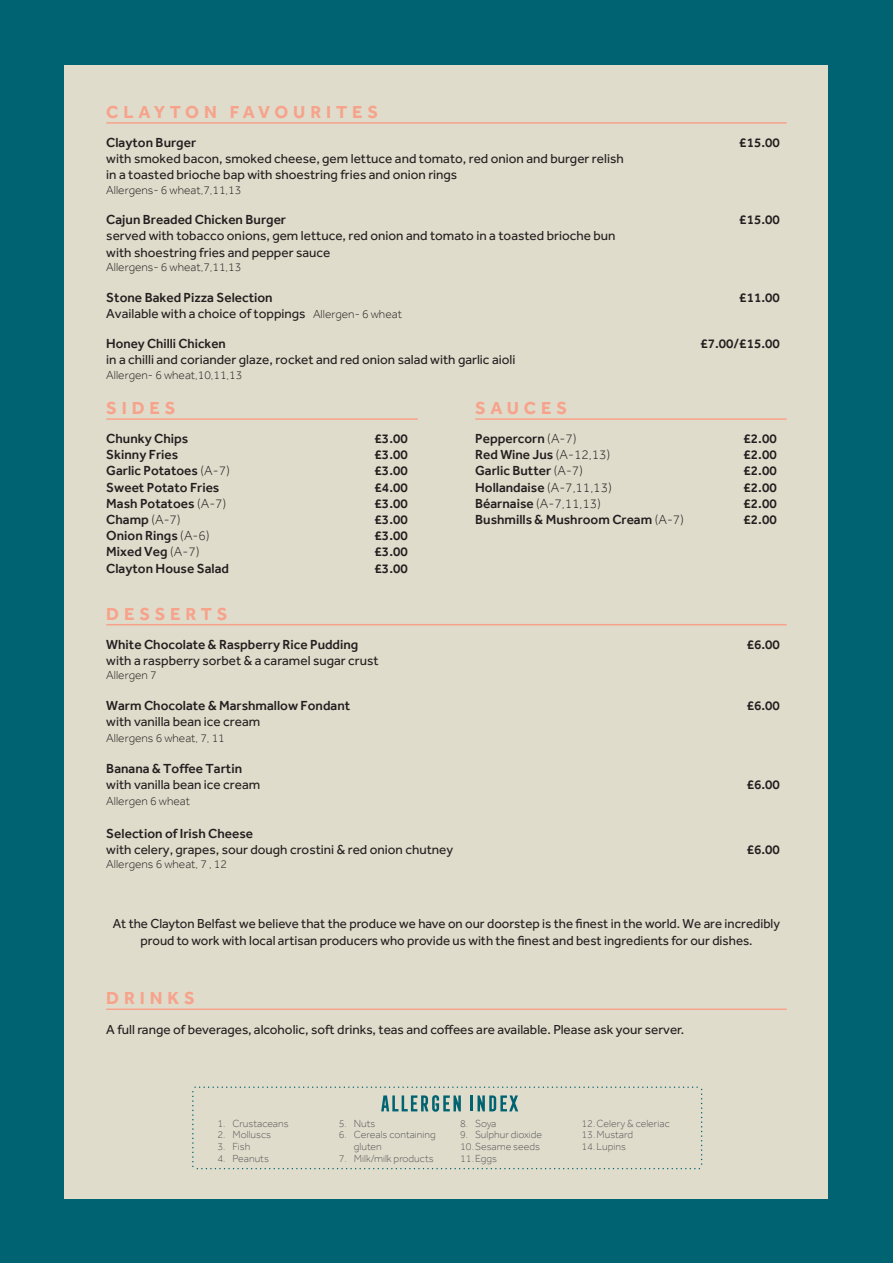
<style>
.page{position:relative;width:893px;height:1263px;background:#006372}
.page>*{position:absolute;margin:0;border:0;box-sizing:border-box;transform-origin:0 0}
.t1{font:700 18px "Effra";letter-spacing:.27em;color:#f7a38c}
.des{font:13.5px/16.5px "Effra";color:#231f20;text-align:center}
.des-2{font:500 13.5px "Effra";color:#231f20}
.des-3{font:300 13.5px "Effra";color:#231f20}
.des-4{font:300 12px "Effra";color:#231f20}
.t2{font:300 10.5px/11.7px "Effra";color:#57585a}
.s1{font-weight:300;font-size:12px}
.s2{font-weight:300}
.s3{font-weight:500}
</style>
<div class="page">
<div style="left:65px;top:65px;width:763px;height:1133px;background:#e0dccb"></div>
<hr style="left:106px;top:122px;width:681px;height:2px;background:#f7a38c">
<hr style="left:106px;top:624px;width:681px;height:1px;background:#f7a38c">
<hr style="left:106px;top:1008px;width:681px;height:2px;background:#f7a38c">
<svg style="left:192px;top:1086px;width:510px;height:83px"></svg>
<hr style="left:106px;top:418px;width:312px;height:2px;background:#f7a38c">
<hr style="left:475px;top:418px;width:312px;height:2px;background:#f7a38c">
<p class="t1" style="left:106px;top:101px;width:273px">CLAYTON FAVOURITES</p>
<p class="des-2" style="left:106px;top:134px;width:91px">Clayton Burger</p>
<p class="des-2" style="left:739px;top:134px;width:42px">£15.00</p>
<p class="des" style="left:106px;top:150px;width:519px">with smoked bacon, smoked cheese, gem lettuce and tomato, red onion and burger relish</p>
<p class="des" style="left:106px;top:166px;width:353px">in a toasted brioche bap with shoestring fries and onion rings</p>
<p class="des-4" style="left:106px;top:183px;width:137px">Allergens- 6 wheat,7,11,13</p>
<p class="des-2" style="left:106px;top:212px;width:181px">Cajun Breaded Chicken Burger</p>
<p class="des-2" style="left:739px;top:212px;width:42px">£15.00</p>
<p class="des" style="left:106px;top:227px;width:511px">served with tobacco onions, gem lettuce, red onion and tomato in a toasted brioche bun</p>
<p class="des" style="left:106px;top:244px;width:226px">with shoestring fries and pepper sauce</p>
<p class="des-4" style="left:106px;top:260px;width:137px">Allergens- 6 wheat,7,11,13</p>
<p class="des-2" style="left:106px;top:289px;width:168px">Stone Baked Pizza Selection</p>
<p class="des-2" style="left:739px;top:289px;width:42px">£11.00</p>
<p class="des" style="left:106px;top:305px;width:297px">Available with a choice of toppings <span class="s1">Allergen- 6 wheat</span></p>
<p class="des-2" style="left:106px;top:336px;width:121px">Honey Chilli Chicken</p>
<p class="des-2" style="left:700px;top:336px;width:81px">£7.00/£15.00</p>
<p class="des" style="left:106px;top:351px;width:411px">in a chilli and coriander glaze, rocket and red onion salad with garlic aioli</p>
<p class="des-4" style="left:106px;top:368px;width:138px">Allergen- 6 wheat,10,11,13</p>
<p class="t1" style="left:106px;top:397px;width:71px">SIDES</p>
<p class="des-2" style="left:106px;top:430px;width:84px">Chunky Chips</p>
<p class="des-2" style="left:375px;top:430px;width:35px">£3.00</p>
<p class="des-2" style="left:106px;top:447px;width:74px">Skinny Fries</p>
<p class="des-2" style="left:375px;top:447px;width:35px">£3.00</p>
<p class="des-2" style="left:106px;top:463px;width:125px">Garlic Potatoes <span class="s2">(A-7)</span></p>
<p class="des-2" style="left:375px;top:463px;width:35px">£3.00</p>
<p class="des-2" style="left:106px;top:479px;width:115px">Sweet Potato Fries</p>
<p class="des-2" style="left:375px;top:479px;width:35px">£4.00</p>
<p class="des-2" style="left:106px;top:495px;width:122px">Mash Potatoes <span class="s2">(A-7)</span></p>
<p class="des-2" style="left:375px;top:495px;width:35px">£3.00</p>
<p class="des-2" style="left:106px;top:511px;width:76px">Champ <span class="s2">(A-7)</span></p>
<p class="des-2" style="left:375px;top:511px;width:35px">£3.00</p>
<p class="des-2" style="left:106px;top:528px;width:105px">Onion Rings <span class="s2">(A-6)</span></p>
<p class="des-2" style="left:375px;top:528px;width:35px">£3.00</p>
<p class="des-2" style="left:106px;top:544px;width:95px">Mixed Veg <span class="s2">(A-7)</span></p>
<p class="des-2" style="left:375px;top:544px;width:35px">£3.00</p>
<p class="des-2" style="left:106px;top:560px;width:124px">Clayton House Salad</p>
<p class="des-2" style="left:375px;top:560px;width:35px">£3.00</p>
<p class="t1" style="left:475px;top:397px;width:93px">SAUCES</p>
<p class="des-2" style="left:475px;top:430px;width:103px">Peppercorn <span class="s2">(A-7)</span></p>
<p class="des-2" style="left:743px;top:430px;width:35px">£2.00</p>
<p class="des-2" style="left:475px;top:447px;width:137px">Red Wine Jus <span class="s2">(A-12,13)</span></p>
<p class="des-2" style="left:743px;top:447px;width:35px">£2.00</p>
<p class="des-2" style="left:475px;top:463px;width:109px">Garlic Butter <span class="s2">(A-7)</span></p>
<p class="des-2" style="left:743px;top:463px;width:35px">£2.00</p>
<p class="des-2" style="left:475px;top:479px;width:138px">Hollandaise <span class="s2">(A-7,11,13)</span></p>
<p class="des-2" style="left:743px;top:479px;width:35px">£2.00</p>
<p class="des-3" style="left:475px;top:496px;width:127px"><span class="s3">Béarnaise</span> (A-7,11,13)</p>
<p class="des-2" style="left:743px;top:495px;width:35px">£2.00</p>
<p class="des-2" style="left:475px;top:511px;width:210px">Bushmills &amp; Mushroom Cream <span class="s2">(A-7)</span></p>
<p class="des-2" style="left:743px;top:511px;width:35px">£2.00</p>
<p class="t1" style="left:106px;top:603px;width:123px">DESSERTS</p>
<p class="des-2" style="left:106px;top:636px;width:254px">White Chocolate &amp; Raspberry Rice Pudding</p>
<p class="des-2" style="left:747px;top:636px;width:35px">£6.00</p>
<p class="des" style="left:106px;top:652px;width:274px">with a raspberry sorbet &amp; a caramel sugar crust</p>
<p class="des-4" style="left:106px;top:668px;width:52px">Allergen 7</p>
<p class="des-2" style="left:106px;top:697px;width:245px">Warm Chocolate &amp; Marshmallow Fondant</p>
<p class="des-2" style="left:747px;top:697px;width:35px">£6.00</p>
<p class="des" style="left:106px;top:713px;width:156px">with vanilla bean ice cream</p>
<p class="des-4" style="left:106px;top:731px;width:120px">Allergens 6 wheat, 7, 11</p>
<p class="des-2" style="left:106px;top:760px;width:137px">Banana &amp; Toffee Tartin</p>
<p class="des" style="left:106px;top:776px;width:156px">with vanilla bean ice cream</p>
<p class="des-2" style="left:747px;top:776px;width:35px">£6.00</p>
<p class="des-4" style="left:106px;top:794px;width:85px">Allergen 6 wheat</p>
<p class="des-2" style="left:106px;top:825px;width:148px">Selection of Irish Cheese</p>
<p class="des" style="left:106px;top:841px;width:348px">with celery, grapes, sour dough crostini &amp; red onion chutney</p>
<p class="des-2" style="left:747px;top:841px;width:35px">£6.00</p>
<p class="des-4" style="left:106px;top:857px;width:122px">Allergens 6 wheat, 7 , 12</p>
<p class="des" style="left:113px;top:915px;width:669px">At the Clayton Belfast we believe that the produce we have on our doorstep is the finest in the world. We are incredibly proud to work with local artisan producers who provide us with the finest and best ingredients for our dishes.</p>
<p class="t1" style="left:106px;top:987px;width:90px">DRINKS</p>
<p class="des" style="left:106px;top:1020px;width:579px">A full range of beverages, alcoholic, soft drinks, teas and coffees are available. Please ask your server.</p>
<p class="t2" style="left:218px;top:1117px;width:73px">1. Crustaceans</p>
<p class="t2" style="left:218px;top:1129px;width:55px">2. Molluscs</p>
<p class="t2" style="left:218px;top:1140px;width:34px">3. Fish</p>
<p class="t2" style="left:218px;top:1152px;width:53px">4. Peanuts</p>
<p class="t2" style="left:339px;top:1117px;width:38px">5. Nuts</p>
<p class="t2" style="left:354px;top:1129px;width:83px;text-indent:-15px">6. Cereals containing gluten</p>
<p class="t2" style="left:339px;top:1152px;width:96px">7. Milk/milk products</p>
<p class="t2" style="left:460px;top:1117px;width:38px">8. Soya</p>
<p class="t2" style="left:460px;top:1129px;width:84px">9. Sulphur dioxide</p>
<p class="t2" style="left:460px;top:1140px;width:81px">10.Sesame seeds</p>
<p class="t2" style="left:460px;top:1152px;width:38px">11.Eggs</p>
<p class="t2" style="left:581px;top:1117px;width:90px">12.Celery &amp; celeriac</p>
<p class="t2" style="left:581px;top:1129px;width:53px">13.Mustard</p>
<p class="t2" style="left:581px;top:1140px;width:46px">14.Lupins</p>
</div>
